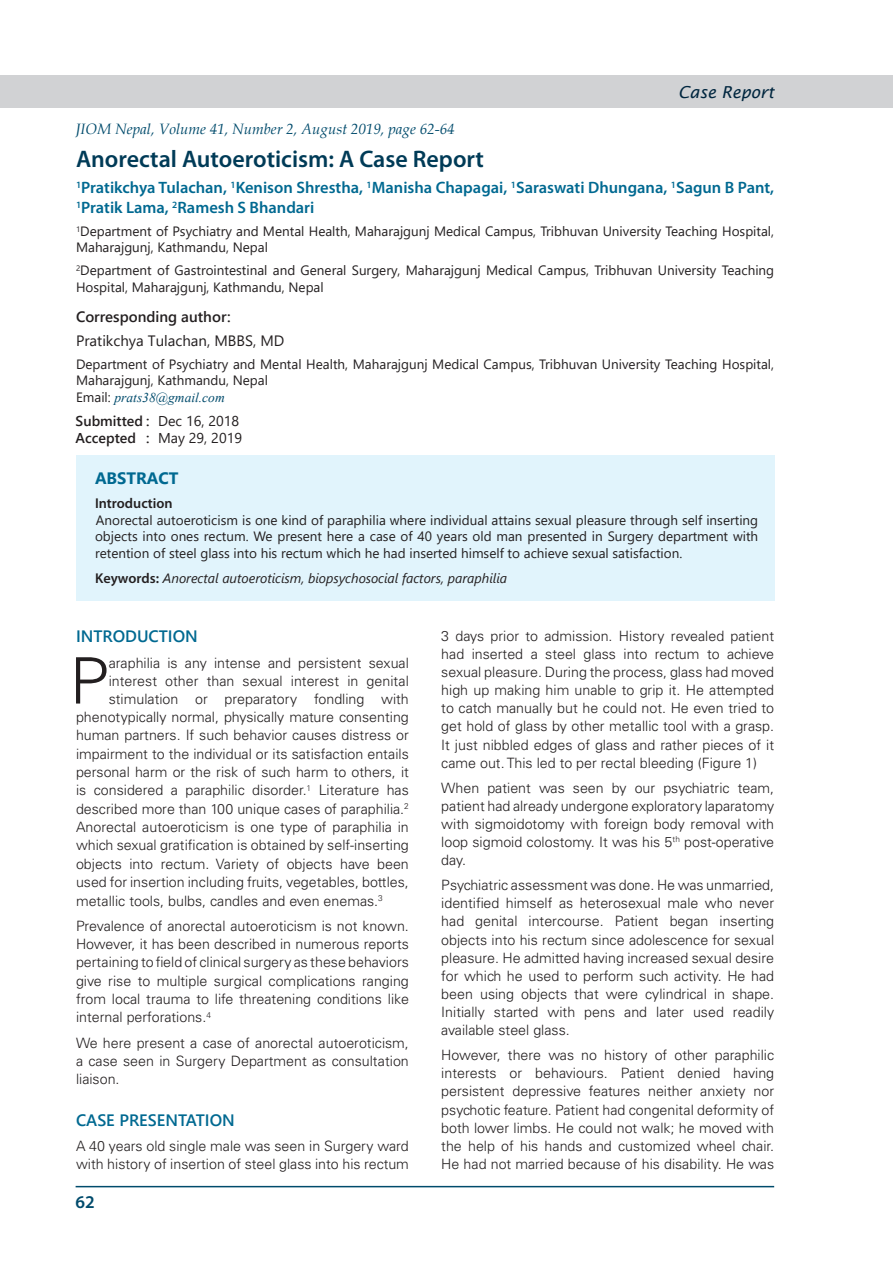
<style>
.page{position:relative;width:893px;height:1263px;background:#fff}
.page>*{position:absolute;margin:0;border:0;box-sizing:border-box;transform-origin:0 0}
.t1{font:300 64.05px "Univers LT Std";color:#231f20}
.t2{font:600 24px "Myriad Pro";color:#003b57}
.t3{font:600 18px "Myriad Pro";color:#004b6c}
.t4{font:600 16.5px/19.8px "Myriad Pro";color:#006991}
.t5{font:600 16.5px "Segoe UI";color:#006991}
.t6{font:italic 16.5px "Lucida Sans";color:#00263f}
.t7{font:700 16.5px "Segoe UI";color:#006991}
.t8{font:italic 15px "Book Antiqua";color:#004b6c}
.t9{font:15px "Segoe UI";color:#231f20}
.t10{font:600 15px "Segoe UI";color:#231f20}
.t11{font:300 14.25px/18.1px "Univers LT Std";color:#231f20;text-align:justify}
.t12{font:14.25px/17.1px "Segoe UI";color:#231f20}
.t13{font:600 14.25px "Myriad Pro";color:#231f20}
.t14{font:13.5px/16.2px "Segoe UI";color:#231f20}
.t15{font:italic 13.5px "Segoe UI";color:#231f20}
.t16{font:italic 13.5px "Times New Roman";color:#004b6c}
.s1{font-family:"Segoe UI";font-style:normal;color:#231f20}
.s2{font-weight:600}
.s3{font-family:"Myriad Pro";font-weight:600;font-style:normal;font-size:14.25px}
</style>
<div class="page">
<hr style="left:76px;top:1186px;width:698px;height:1px;background:#004b6c">
<div style="left:0;top:75px;width:893px;height:33px;background:#d1d2d4"></div>
<div style="left:76px;top:455px;width:698px;height:146px;background:#e1f4fc"></div>
<p class="t8" style="left:76px;top:118px;width:381px">JIOM Nepal, Volume 41, Number 2, August 2019, page 62-64</p>
<p class="t6" style="left:678px;top:83px;width:97px">Case Report</p>
<h2 class="t2" style="left:76px;top:144px;width:410px">Anorectal Autoeroticism: A Case Report</h2>
<p class="t4" style="left:76px;top:178px;width:700px"><sup>1</sup>Pratikchya Tulachan, <sup>1</sup>Kenison Shrestha, <sup>1</sup>Manisha Chapagai, <sup>1</sup>Saraswati Dhungana, <sup>1</sup>Sagun B Pant,<br><sup>1</sup>Pratik Lama, <sup>2</sup>Ramesh S Bhandari</p>
<p class="t14" style="left:76px;top:222px;width:700px"><sup>1</sup>Department of Psychiatry and Mental Health, Maharajgunj Medical Campus, Tribhuvan University Teaching Hospital,<br>Maharajgunj, Kathmandu, Nepal</p>
<p class="t14" style="left:76px;top:261px;width:700px"><sup>2</sup>Department of Gastrointestinal and General Surgery, Maharajgunj Medical Campus, Tribhuvan University Teaching<br>Hospital, Maharajgunj, Kathmandu, Nepal</p>
<p class="t10" style="left:76px;top:302px;width:156px">Corresponding author:</p>
<p class="t9" style="left:76px;top:327px;width:210px">Pratikchya Tulachan, MBBS, MD</p>
<p class="t14" style="left:76px;top:355px;width:700px">Department of Psychiatry and Mental Health, Maharajgunj Medical Campus, Tribhuvan University Teaching Hospital,<br>Maharajgunj, Kathmandu, Nepal</p>
<p class="t16" style="left:76px;top:388px;width:150px"><span class="s1">Email:</span> prats38@gmail.com</p>
<p class="t12" style="left:76px;top:411px;width:168px"><span class="s2">Submitted :</span> Dec 16, 2018<br><span class="s2">Accepted :</span> May 29, 2019</p>
<p class="t7" style="left:95px;top:462px;width:85px">ABSTRACT</p>
<p class="t13" style="left:95px;top:494px;width:79px">Introduction</p>
<p class="t14" style="left:95px;top:510px;width:665px;text-align:justify">Anorectal autoeroticism is one kind of paraphilia where individual attains sexual pleasure through self inserting objects into ones rectum. We present here a case of 40 years old man presented in Surgery department with retention of steel glass into his rectum which he had inserted himself to achieve sexual satisfaction.</p>
<p class="t15" style="left:95px;top:565px;width:414px"><span class="s3">Keywords:</span> Anorectal autoeroticism, biopsychosocial factors, paraphilia</p>
<p class="t5" style="left:76px;top:621px;width:123px">INTRODUCTION</p>
<h1 class="t1" style="left:70px;top:642px;width:41px">P</h1>
<p class="t11" style="left:109px;top:653px;width:302px">araphilia is any intense and persistent sexual</p>
<p class="t11" style="left:109px;top:671px;width:302px">interest other than sexual interest in genital</p>
<p class="t11" style="left:109px;top:689px;width:302px">stimulation or preparatory fondling with</p>
<p class="t11" style="left:76px;top:708px;width:334px">phenotypically normal, physically mature consenting</p>
<p class="t11" style="left:76px;top:726px;width:334px">human partners. If such behavior causes distress or</p>
<p class="t11" style="left:76px;top:744px;width:334px">impairment to the individual or its satisfaction entails</p>
<p class="t11" style="left:76px;top:763px;width:334px">personal harm or the risk of such harm to others, it</p>
<p class="t11" style="left:76px;top:781px;width:334px">is considered a paraphilic disorder.<sup>1</sup> Literature has</p>
<p class="t11" style="left:76px;top:800px;width:334px">described more than 100 unique cases of paraphilia.<sup>2</sup></p>
<p class="t11" style="left:76px;top:818px;width:334px">Anorectal autoeroticism is one type of paraphilia in</p>
<p class="t11" style="left:76px;top:836px;width:334px">which sexual gratification is obtained by self-inserting</p>
<p class="t11" style="left:76px;top:855px;width:334px">objects into rectum. Variety of objects have been</p>
<p class="t11" style="left:76px;top:873px;width:334px">used for insertion including fruits, vegetables, bottles,</p>
<p class="t11" style="left:76px;top:891px;width:308px">metallic tools, bulbs, candles and even enemas.<sup>3</sup></p>
<p class="t11" style="left:76px;top:916px;width:334px">Prevalence of anorectal autoeroticism is not known.<br>However, it has been described in numerous reports pertaining to field of clinical surgery as these behaviors give rise to multiple surgical complications ranging from local trauma to life threatening conditions like internal perforations.<sup>4</sup></p>
<p class="t11" style="left:76px;top:1033px;width:334px">We here present a case of anorectal autoeroticism, a case seen in Surgery Department as consultation liaison.</p>
<p class="t5" style="left:76px;top:1104px;width:160px">CASE PRESENTATION</p>
<p class="t11" style="left:76px;top:1137px;width:334px">A 40 years old single male was seen in Surgery ward with history of insertion of steel glass into his rectum</p>
<p class="t3" style="left:76px;top:1191px;width:21px">62</p>
<p class="t11" style="left:441px;top:627px;width:334px">3 days prior to admission. History revealed patient had inserted a steel glass into rectum to achieve sexual pleasure. During the process, glass had moved high up making him unable to grip it. He attempted to catch manually but he could not. He even tried to get hold of glass by other metallic tool with a grasp.<br>It just nibbled edges of glass and rather pieces of it came out. This led to per rectal bleeding (Figure 1)</p>
<p class="t11" style="left:441px;top:778px;width:334px">When patient was seen by our psychiatric team, patient had already undergone exploratory laparatomy with sigmoidotomy with foreign body removal with loop sigmoid colostomy. It was his 5<sup>th</sup> post-operative day.</p>
<p class="t11" style="left:441px;top:876px;width:334px">Psychiatric assessment was done. He was unmarried, identified himself as heterosexual male who never had genital intercourse. Patient began inserting objects into his rectum since adolescence for sexual pleasure. He admitted having increased sexual desire for which he used to perform such activity. He had been using objects that were cylindrical in shape.<br>Initially started with pens and later used readily available steel glass.</p>
<p class="t11" style="left:441px;top:1046px;width:334px">However, there was no history of other paraphilic interests or behaviours. Patient denied having persistent depressive features neither anxiety nor psychotic feature. Patient had congenital deformity of both lower limbs. He could not walk; he moved with the help of his hands and customized wheel chair.<br>He had not married because of his disability. He was</p>
</div>
